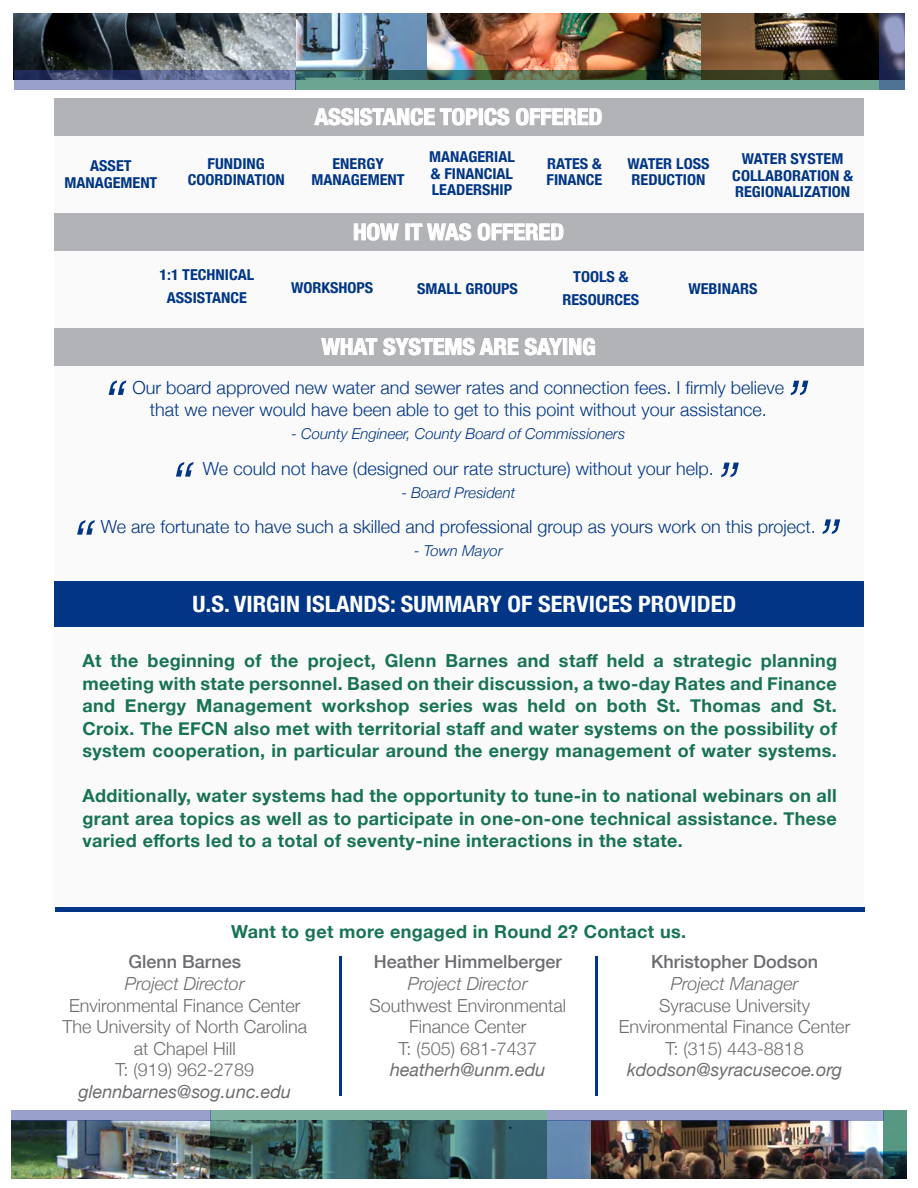
<style>
.page{position:relative;width:918px;height:1188px;background:#fff}
.page>*{position:absolute;margin:0;border:0;box-sizing:border-box;transform-origin:0 0}
.t1{font:italic 300 60px "Helvetica Neue";color:#013686}
.t2{font:700 condensed 22.5px "Helvetica Neue";color:#fff;scale:1.08 1}
.t3{font:700 18px/22.5px "Helvetica Neue";letter-spacing:.02em;color:#187354;text-align:justify}
.t4{font:300 18px "Helvetica Neue";color:#013686}
.t5{font:300 18px/21.6px "Helvetica Neue";color:#6c6d70;text-align:center}
.t6{font:italic 18px "Helvetica Neue";color:#6c6d70}
.t7{font:500 18px "Helvetica Neue";color:#6c6d70}
.t8{font:italic 300 18px "Helvetica Neue";color:#6c6d70}
.t9{font:700 condensed 15px "Helvetica Neue";color:#013686;scale:1.08 1}
.t10{font:italic 300 15px "Helvetica Neue";color:#013686}
.s1{font-style:normal}
</style>
<div class="page">
<div style="left:54px;top:366px;width:809px;height:228px;background:#fafafa"></div>
<div style="left:54px;top:618px;width:810px;height:287px;background:#fafafa"></div>
<div style="left:54px;top:99px;width:810px;height:37px;background:#b2b3b7"></div>
<div style="left:54px;top:581px;width:810px;height:46px;background:#013686"></div>
<img style="left:11px;top:1121px;width:872px;height:58px">
<svg style="left:210px;top:1111px;width:337px;height:68px;background:#3e6666"></svg>
<svg style="left:883px;top:1111px;width:24px;height:68px;background:#3a6f65"></svg>
<div style="left:547px;top:1111px;width:336px;height:10px;background:#98a0cb"></div>
<div style="left:11px;top:1111px;width:199px;height:10px;background:#98a0cb"></div>
<img style="left:295px;top:13px;width:584px;height:57px">
<img style="left:14px;top:13px;width:281px;height:57px">
<svg style="left:14px;top:70px;width:281px;height:20px;background:#727ca6"></svg>
<img style="left:427px;top:13px;width:273px;height:57px">
<svg style="left:295px;top:70px;width:584px;height:20px;background:#517765"></svg>
<svg style="left:879px;top:13px;width:26px;height:77px;background:#586186"></svg>
<div style="left:54px;top:251px;width:810px;height:78px;background:#fafafa"></div>
<div style="left:54px;top:136px;width:810px;height:77px;background:#fafafa"></div>
<svg style="left:314px;top:108px;width:40px;height:18px"></svg>
<div style="left:355px;top:109px;width:3px;height:16px;border:1px solid #fff"></div>
<svg style="left:360px;top:108px;width:118px;height:18px"></svg>
<div style="left:479px;top:109px;width:4px;height:16px;border:1px solid #fff"></div>
<svg style="left:484px;top:108px;width:26px;height:18px"></svg>
<svg style="left:516px;top:108px;width:86px;height:18px"></svg>
<svg style="left:595px;top:957px;width:2px;height:139px"></svg>
<svg style="left:339px;top:957px;width:3px;height:139px"></svg>
<div style="left:54px;top:213px;width:810px;height:38px;background:#b2b3b7"></div>
<svg style="left:353px;top:223px;width:46px;height:18px"></svg>
<div style="left:406px;top:224px;width:3px;height:16px;border:1px solid #fff"></div>
<svg style="left:410px;top:223px;width:154px;height:18px"></svg>
<div style="left:54px;top:329px;width:810px;height:37px;background:#b2b3b7"></div>
<svg style="left:321px;top:337px;width:242px;height:19px"></svg>
<div style="left:563px;top:339px;width:4px;height:16px;border:1px solid #fff"></div>
<svg style="left:569px;top:337px;width:26px;height:19px"></svg>
<div style="left:55px;top:907px;width:810px;height:5px;background:#013686"></div>
<p class="t9" style="left:90px;top:153px;width:40px">ASSET</p>
<p class="t9" style="left:64px;top:170px;width:88px">MANAGEMENT</p>
<p class="t9" style="left:208px;top:151px;width:55px">FUNDING</p>
<p class="t9" style="left:188px;top:167px;width:91px">COORDINATION</p>
<p class="t2" style="left:315px;top:98px;width:268px">ASSISTANCE TOPICS OFFERED</p>
<p class="t9" style="left:429px;top:144px;width:81px">MANAGERIAL</p>
<p class="t9" style="left:431px;top:161px;width:78px">&amp; FINANCIAL</p>
<p class="t9" style="left:432px;top:177px;width:76px">LEADERSHIP</p>
<p class="t9" style="left:332px;top:151px;width:49px">ENERGY</p>
<p class="t9" style="left:312px;top:167px;width:88px">MANAGEMENT</p>
<p class="t2" style="left:353px;top:213px;width:197px">HOW IT WAS OFFERED</p>
<p class="t9" style="left:547px;top:151px;width:52px">RATES &amp;</p>
<p class="t9" style="left:547px;top:168px;width:53px">FINANCE</p>
<p class="t9" style="left:628px;top:151px;width:77px">WATER LOSS</p>
<p class="t9" style="left:632px;top:167px;width:70px">REDUCTION</p>
<p class="t9" style="left:742px;top:146px;width:95px">WATER SYSTEM</p>
<p class="t9" style="left:732px;top:163px;width:113px">COLLABORATION &amp;</p>
<p class="t9" style="left:735px;top:179px;width:108px">REGIONALIZATION</p>
<p class="t9" style="left:160px;top:263px;width:89px">1:1 TECHNICAL</p>
<p class="t9" style="left:167px;top:285px;width:76px">ASSISTANCE</p>
<p class="t9" style="left:291px;top:275px;width:78px">WORKSHOPS</p>
<p class="t9" style="left:417px;top:276px;width:95px">SMALL GROUPS</p>
<p class="t9" style="left:573px;top:264px;width:53px">TOOLS &amp;</p>
<p class="t9" style="left:562px;top:287px;width:73px">RESOURCES</p>
<p class="t2" style="left:321px;top:328px;width:255px">WHAT SYSTEMS ARE SAYING</p>
<p class="t9" style="left:688px;top:276px;width:65px">WEBINARS</p>
<p class="t4" style="left:133px;top:373px;width:653px">Our board approved new water and sewer rates and connection fees. I firmly believe</p>
<p class="t4" style="left:150px;top:395px;width:619px">that we never would have been able to get to this point without your assistance.</p>
<p class="t10" style="left:292px;top:421px;width:335px">- County Engineer, County Board of Commissioners</p>
<p class="t1" style="left:103px;top:355px;width:24px">“</p>
<p class="t1" style="left:787px;top:355px;width:24px">”</p>
<p class="t4" style="left:203px;top:454px;width:512px">We could not have (designed our rate structure) without your help.</p>
<p class="t10" style="left:402px;top:480px;width:115px"><span class="s1">-</span> Board President</p>
<p class="t1" style="left:170px;top:436px;width:24px">“</p>
<p class="t1" style="left:717px;top:437px;width:24px">”</p>
<p class="t1" style="left:71px;top:494px;width:24px">“</p>
<p class="t4" style="left:101px;top:512px;width:716px">We are fortunate to have such a skilled and professional group as yours work on this project.</p>
<p class="t10" style="left:414px;top:539px;width:90px">- Town Mayor</p>
<p class="t1" style="left:818px;top:494px;width:24px">”</p>
<p class="t2" style="left:192px;top:585px;width:505px">U.S. VIRGIN ISLANDS: SUMMARY OF SERVICES PROVIDED</p>
<p class="t3" style="left:82px;top:648px;width:756px">At the beginning of the project, Glenn Barnes and staff held a strategic planning meeting with state personnel. Based on their discussion, a two-day Rates and Finance and Energy Management workshop series was held on both St. Thomas and St.<br>Croix. The EFCN also met with territorial staff and water systems on the possibility of system cooperation, in particular around the energy management of water systems.</p>
<p class="t3" style="left:82px;top:783px;width:756px">Additionally, water systems had the opportunity to tune-in to national webinars on all grant area topics as well as to participate in one-on-one technical assistance. These varied efforts led to a total of seventy-nine interactions in the state.</p>
<p class="t3" style="left:231px;top:919px;width:456px">Want to get more engaged in Round 2? Contact us.</p>
<p class="t7" style="left:128px;top:948px;width:114px">Glenn Barnes</p>
<p class="t8" style="left:125px;top:969px;width:121px">Project Director</p>
<p class="t5" style="left:69px;top:993px;width:233px">Environmental Finance Center</p>
<p class="t5" style="left:63px;top:1015px;width:246px">The University of North Carolina at Chapel Hill</p>
<p class="t5" style="left:116px;top:1058px;width:140px">T: (919) 962-2789</p>
<p class="t6" style="left:79px;top:1077px;width:214px">glennbarnes@sog.unc.edu</p>
<p class="t7" style="left:374px;top:948px;width:190px">Heather Himmelberger</p>
<p class="t8" style="left:408px;top:969px;width:121px">Project Director</p>
<p class="t5" style="left:369px;top:993px;width:198px">Southwest Environmental</p>
<p class="t5" style="left:399px;top:1015px;width:140px">Finance Center<br>T: (505) 681-7437</p>
<p class="t6" style="left:390px;top:1055px;width:157px">heatherh@unm.edu</p>
<p class="t7" style="left:651px;top:948px;width:169px">Khristopher Dodson</p>
<p class="t8" style="left:671px;top:969px;width:129px">Project Manager</p>
<p class="t5" style="left:659px;top:993px;width:153px">Syracuse University</p>
<p class="t5" style="left:619px;top:1015px;width:233px">Environmental Finance Center</p>
<p class="t5" style="left:665px;top:1037px;width:140px">T: (315) 443-8818</p>
<p class="t6" style="left:627px;top:1055px;width:217px">kdodson@syracusecoe.org</p>
</div>
